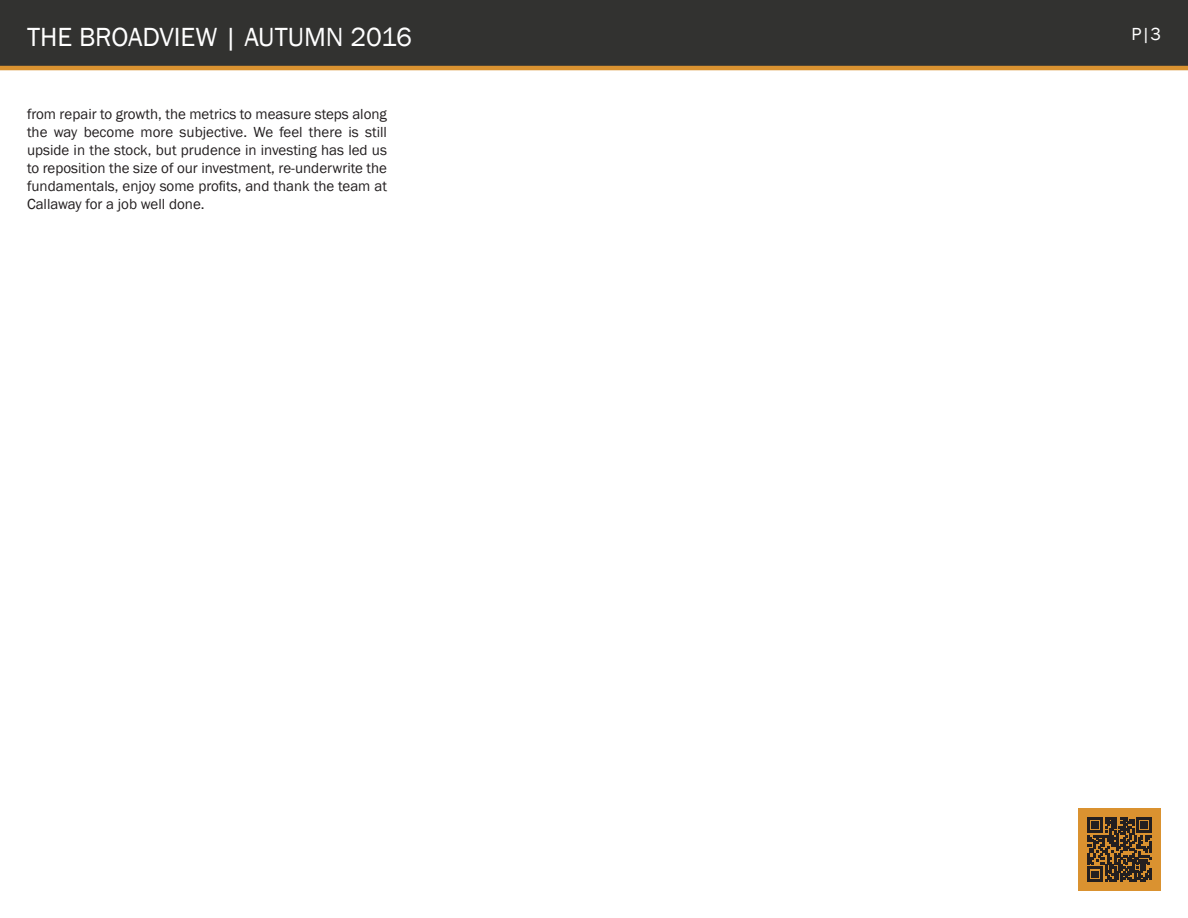
<style>
.page{position:relative;width:1188px;height:918px;background:#fff}
.page>*{position:absolute;margin:0;border:0;box-sizing:border-box;transform-origin:0 0}
.t1{font:27px "Franklin Gothic";color:#fff}
.t2{font:18px "Franklin Gothic";color:#fff}
.t3{font:15px/18px "Franklin Gothic";color:#231f20;text-align:justify}
</style>
<div class="page">
<div style="left:0;top:0;width:1188px;height:68px;background:#323230"></div>
<hr style="left:0;top:66px;width:1188px;height:4px;background:#da9230">
<div style="left:1078px;top:808px;width:83px;height:83px;background:#da9230"></div>
<svg style="left:1087px;top:817px;width:65px;height:65px"></svg>
<h1 class="t1" style="left:27px;top:20px;width:386px">THE BROADVIEW | AUTUMN 2016</h1>
<p class="t3" style="left:27px;top:105px;width:362px">from repair to growth, the metrics to measure steps along the way become more subjective. We feel there is still upside in the stock, but prudence in investing has led us to reposition the size of our investment, re-underwrite the fundamentals, enjoy some profits, and thank the team at Callaway for a job well done.</p>
<p class="t2" style="left:1131px;top:22px;width:31px">P|3</p>
</div>
